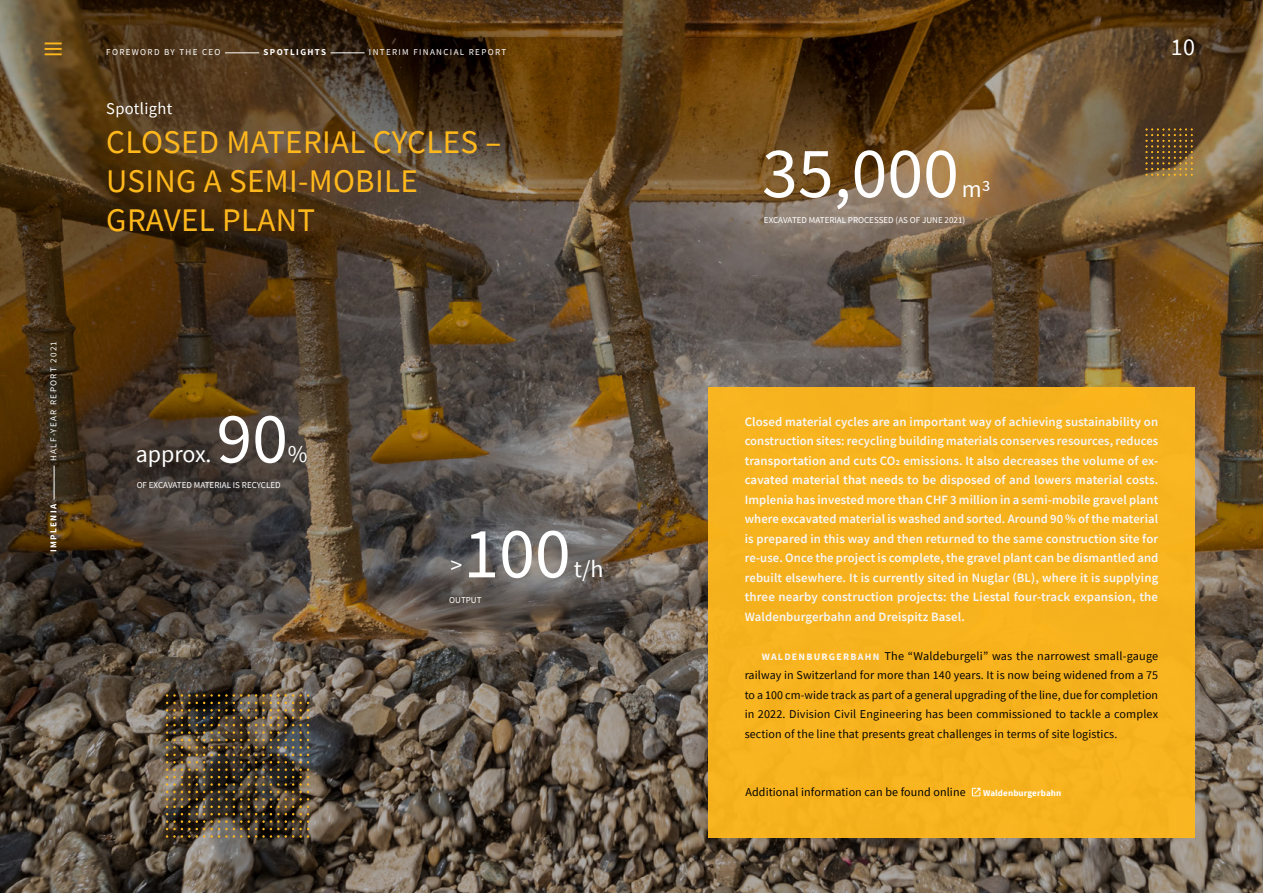
<style>
.page{position:relative;width:1263px;height:893px;background:#fff}
.page>*{position:absolute;margin:0;border:0;box-sizing:border-box;transform-origin:0 0}
.t1{font:72px "Source Sans Pro";color:#fff}
.t2{font:33px/39px "Source Sans Pro";letter-spacing:.01em;color:#ffb81c}
.t3{font:24px "Source Sans Pro";color:#fff}
.t4{font:16.5px "Source Sans Pro";letter-spacing:.02em;color:#fff}
.t5{font:600 12.75px/19.5px "Source Sans Pro";letter-spacing:.01em;color:#fff;text-align:justify}
.t6{font:12px/19.5px "Source Sans Pro";letter-spacing:.01em;color:#000;text-align:justify}
.t7{font:9px "Source Sans Pro";color:#fff}
.t8{font:9px "Source Sans Pro";letter-spacing:.15em;color:#fff}
.t9{font:700 9px "Source Sans Pro";letter-spacing:.15em;color:#fff}
.t10{font:700 9px "Source Sans Pro";letter-spacing:.015em;color:#fff}
.s1{font-weight:700;font-size:9.75px;color:#fff}
</style>
<div class="page">
<img style="left:0;top:0;width:1263px;height:893px">
<svg style="left:166px;top:694px;width:143px;height:144px;background:#544733"></svg>
<svg style="left:1145px;top:129px;width:48px;height:47px;background:#6b5029"></svg>
<div style="left:708px;top:387px;width:487px;height:451px;background:#f7b31f"></div>
<svg style="left:972px;top:788px;width:8px;height:8px"></svg>
<svg style="left:45px;top:43px;width:17px;height:12px"></svg>
<hr style="left:54px;top:466px;width:1px;height:34px;background:#fff">
<hr style="left:225px;top:53px;width:34px;height:1px;background:#fff">
<hr style="left:330px;top:53px;width:35px;height:1px;background:#fff">
<p class="t8" style="left:48px;top:461px;width:122px;rotate:-90deg">HALF-YEAR REPORT 2021</p>
<p class="t9" style="left:47px;top:552px;width:49px;rotate:-90deg">IMPLENIA</p>
<p class="t8" style="left:106px;top:47px;width:116px">FOREWORD BY THE CEO</p>
<p class="t9" style="left:264px;top:46px;width:64px">SPOTLIGHTS</p>
<p class="t8" style="left:369px;top:47px;width:139px">INTERIM FINANCIAL REPORT</p>
<h3 class="t3" style="left:1171px;top:32px;width:26px">10</h3>
<p class="t4" style="left:106px;top:98px;width:67px">Spotlight</p>
<h2 class="t2" style="left:106px;top:122px;width:396px">CLOSED MATERIAL CYCLES –<br>USING A SEMI-MOBILE<br>GRAVEL PLANT</h2>
<h3 class="t3" style="left:136px;top:439px;width:77px">approx.</h3>
<h1 class="t1" style="left:216px;top:393px;width:73px">90</h1>
<h3 class="t3" style="left:288px;top:439px;width:21px">%</h3>
<p class="t7" style="left:137px;top:479px;width:146px">OF EXCAVATED MATERIAL IS RECYCLED</p>
<h1 class="t1" style="left:463px;top:508px;width:109px">100</h1>
<h3 class="t3" style="left:450px;top:550px;width:13px">&gt;</h3>
<h3 class="t3" style="left:574px;top:554px;width:31px">t/h</h3>
<p class="t7" style="left:449px;top:594px;width:34px">OUTPUT</p>
<h1 class="t1" style="left:762px;top:127px;width:198px">35,000</h1>
<h3 class="t3" style="left:962px;top:174px;width:30px">m3</h3>
<p class="t7" style="left:764px;top:214px;width:203px">EXCAVATED MATERIAL PROCESSED (AS OF JUNE 2021)</p>
<p class="t5" style="left:745px;top:412px;width:415px">Closed material cycles are an important way of achieving sustainability on construction sites: recycling building materials conserves resources, reduces transportation and cuts CO2 emissions. It also decreases the volume of ex&shy;cavated material that needs to be disposed of and lowers material costs.<br>Implenia has invested more than CHF 3 million in a semi-mobile gravel plant where excavated material is washed and sorted. Around 90 % of the material is prepared in this way and then returned to the same construction site for re-use. Once the project is complete, the gravel plant can be dismantled and rebuilt elsewhere. It is currently sited in Nuglar (BL), where it is supplying three nearby construction projects: the Liestal four-track expansion, the Waldenburgerbahn and Dreispitz Basel.</p>
<p class="t6" style="left:745px;top:646px;width:415px;text-indent:17px"><span class="s1">WALDENBURGERBAHN</span> The “Waldeburgeli” was the narrowest small-gauge railway in Switzerland for more than 140 years. It is now being widened from a 75 to a 100 cm-wide track as part of a general upgrading of the line, due for completion in 2022. Division Civil Engineering has been commissioned to tackle a complex section of the line that presents great challenges in terms of site logistics.</p>
<p class="t6" style="left:745px;top:782px;width:222px">Additional information can be found online</p>
<p class="t10" style="left:983px;top:787px;width:80px">Waldenburgerbahn</p>
</div>
